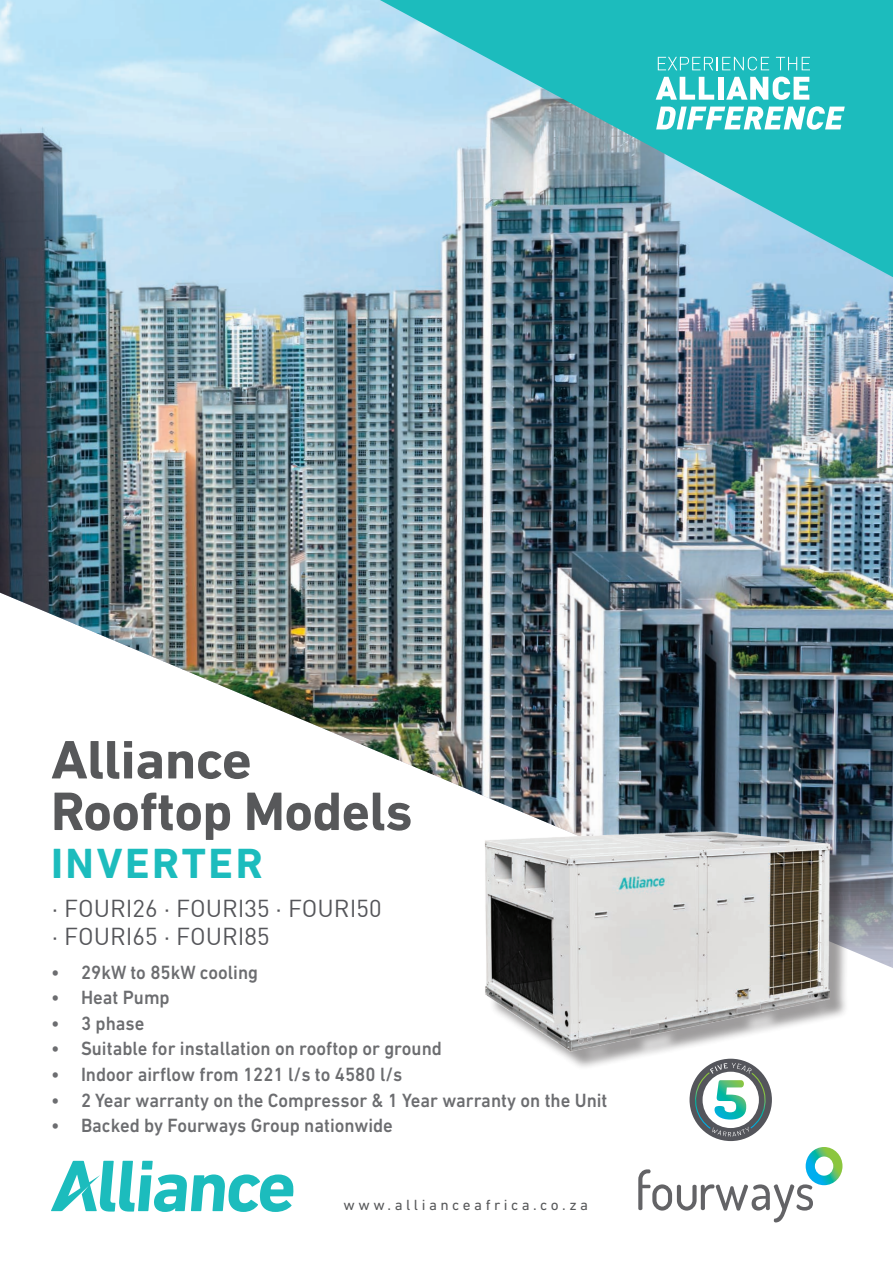
<style>
.page{position:relative;width:893px;height:1263px;background:#fff}
.page>*{position:absolute;margin:0;border:0;box-sizing:border-box;transform-origin:0 0}
.t1{font:700 55.05px "DIN Next LT Pro";letter-spacing:-.01em;color:#57585a}
.t2{font:700 55.05px "DIN Next LT Pro";letter-spacing:-.01em;color:#57585a;scale:1.04 1}
.t3{font:700 43.05px "DIN Next LT Pro";letter-spacing:.06em;color:#1cbcbd}
.t4{font:24px "DIN";color:#55565a}
.t5{font:500 19.5px "DIN Next LT Pro";color:#6c6d70;scale:.95 1}
.t6{font:15px "DIN Next LT Pro";letter-spacing:.23em;color:#57585a}
</style>
<div class="page">
<img style="left:0;top:0;width:893px;height:968px">
<svg style="left:380px;top:0;width:513px;height:277px;background:#61bbc4"></svg>
<svg style="left:51px;top:1161px;width:243px;height:51px"></svg>
<svg style="left:638px;top:1147px;width:204px;height:75px"></svg>
<svg style="left:689px;top:1071px;width:83px;height:70px"></svg>
<div style="left:489px;top:836px;width:360px;height:235px;background:#231f20;opacity:.44"></div>
<img style="left:475px;top:816px;width:354px;height:246px">
<svg style="left:658px;top:57px;width:111px;height:13px"></svg>
<svg style="left:776px;top:57px;width:34px;height:13px"></svg>
<svg style="left:656px;top:77px;width:58px;height:23px"></svg>
<div style="left:718px;top:77px;width:6px;height:23px;background:#fff"></div>
<svg style="left:726px;top:77px;width:83px;height:23px"></svg>
<svg style="left:656px;top:106px;width:189px;height:24px"></svg>
<p class="t2" style="left:51px;top:727px;width:195px">Alliance</p>
<p class="t1" style="left:51px;top:779px;width:363px">Rooftop Models</p>
<p class="t3" style="left:51px;top:838px;width:213px">INVERTER</p>
<p class="t4" style="left:52px;top:893px;width:331px">· FOURI26 · FOURI35 · FOURI50</p>
<p class="t4" style="left:52px;top:921px;width:219px">· FOURI65 · FOURI85</p>
<p class="t5" style="left:51px;top:961px;width:219px">• 29kW to 85kW cooling</p>
<p class="t5" style="left:51px;top:986px;width:126px">• Heat Pump</p>
<p class="t5" style="left:51px;top:1012px;width:100px">• 3 phase</p>
<p class="t5" style="left:51px;top:1037px;width:413px">• Suitable for installation on rooftop or ground</p>
<p class="t5" style="left:51px;top:1063px;width:371px">• Indoor airflow from 1221 l/s to 4580 l/s</p>
<p class="t5" style="left:51px;top:1088px;width:587px">• 2 Year warranty on the Compressor &amp; 1 Year warranty on the Unit</p>
<p class="t5" style="left:51px;top:1114px;width:361px">• Backed by Fourways Group nationwide</p>
<p class="t6" style="left:344px;top:1196px;width:246px">www.allianceafrica.co.za</p>
</div>
